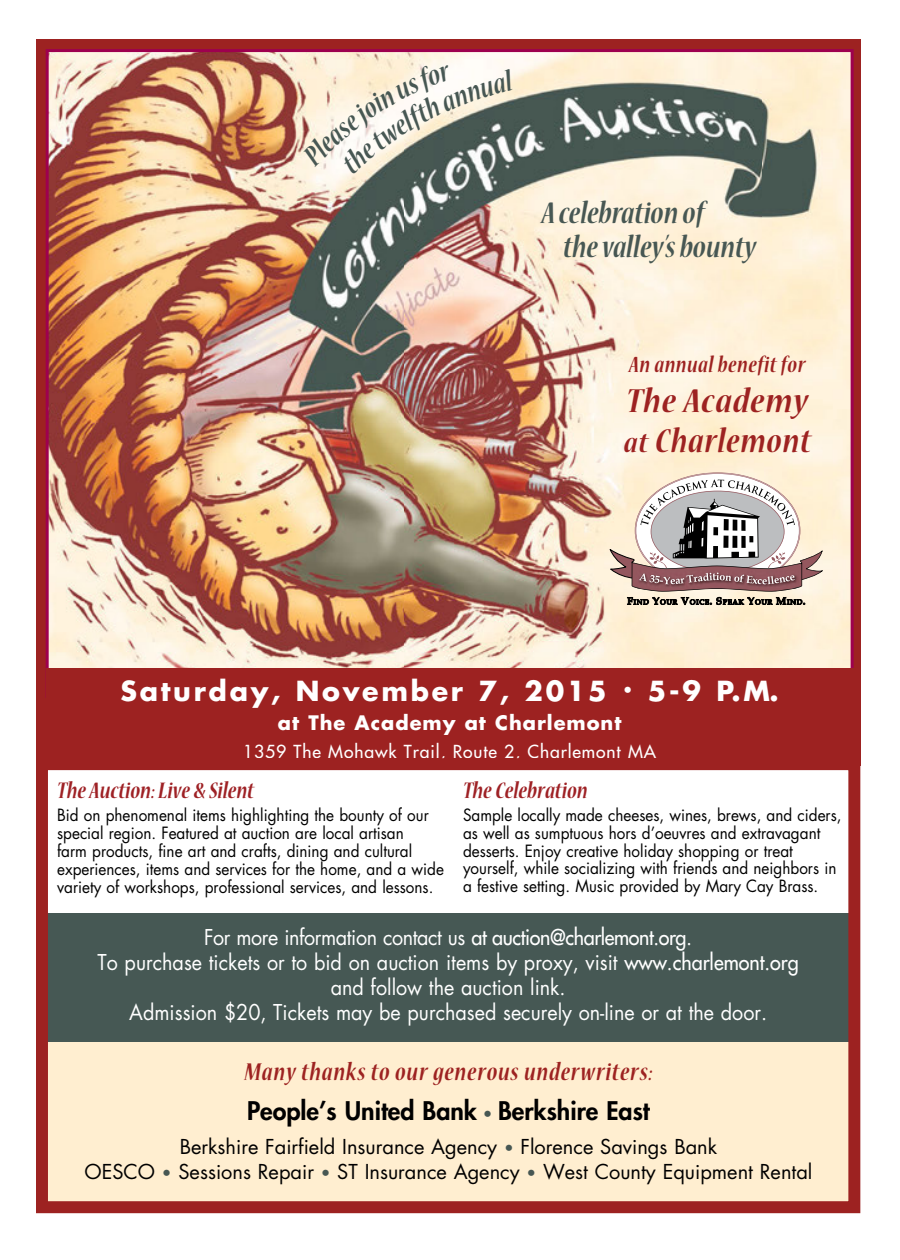
<style>
.page{position:relative;width:900px;height:1260px;background:#fff}
.page>*{position:absolute;margin:0;border:0;box-sizing:border-box;transform-origin:0 0}
.t1{font:italic 700 condensed 37.5px/40px "Nueva Std";letter-spacing:.02em;color:#9d2221;scale:1.13 1}
.t2{font:italic 700 condensed 34px/34px "Nueva Std";color:#475753}
.t3{font:italic 700 condensed 27.5px "Nueva Std";letter-spacing:.03em;color:#9d2221}
.t4{font:700 27px "Futura";letter-spacing:.1em;color:#fff}
.t5{font:italic 700 condensed 25.5px "Nueva Std";color:#9e2125}
.t6{font:800 25px "Futura";color:#000}
.t7{font:italic 700 condensed 25px "Nueva Std";letter-spacing:.02em;color:#9d2221}
.t8{font:21.25px/25px "Futura";color:#fff;text-align:center;scale:.93 1}
.t9{font:20px/25px "Futura";color:#000;text-align:center}
.t10{font:700 19.5px "Futura";letter-spacing:.05em;color:#fff}
.t11{font:17.5px "Futura";letter-spacing:.05em;color:#fff}
.t12{font:16.5px/18px "Futura";color:#000;scale:.93 1}
.s1{font-size:31.5px}
.s2{font-style:inherit}
.s3{font-weight:400;font-size:16.5px;color:#475753}
.s4{font-size:16.5px;color:#475753}
</style>
<div class="page">
<div style="left:43px;top:913px;width:810px;height:145px;background:#465854"></div>
<div style="left:38px;top:1042px;width:821px;height:160px;background:#ffeed0"></div>
<div style="left:36px;top:40px;width:824px;height:726px;background:#9d2221"></div>
<img style="left:50px;top:53px;width:800px;height:615px">
<svg style="left:608px;top:472px;width:215px;height:133px;background:#c3b6ae"></svg>
<div style="left:36px;top:758px;width:824px;height:455px;border:12px solid #9d2221"></div>
<svg style="left:302px;top:65px;width:213px;height:109px;background:#d2cfc3"></svg>
<h2 class="t2" style="left:563px;top:197px;width:194px;text-indent:-21px">A celebration of<br>the valley’s bounty</h2>
<h3 class="t7" style="left:629px;top:353px;width:178px">An annual benefit for</h3>
<h1 class="t1" style="left:624px;top:382px;width:167px">The Academy <span class="s1">at</span> Charlemont</h1>
<h3 class="t4" style="left:121px;top:672px;width:660px">Saturday, November 7, 2015 <sup>•</sup> 5-9 P.M.</h3>
<p class="t10" style="left:278px;top:710px;width:345px">at The Academy at Charlemont</p>
<p class="t11" style="left:243px;top:740px;width:414px">1359 The Mohawk Trail, Route 2, Charlemont MA</p>
<h3 class="t5" style="left:57px;top:780px;width:198px">The Auction: Live &amp; Silent</h3>
<p class="t12" style="left:57px;top:806px;width:417px">Bid on phenomenal items highlighting the bounty of our special region. Featured at auction are local artisan<br>farm products, fine art and crafts, dining and cultural experiences, items and services for the home, and a wide variety of workshops, professional services, and lessons.</p>
<h3 class="t5" style="left:463px;top:779px;width:126px">The Celebration</h3>
<p class="t12" style="left:463px;top:805px;width:409px">Sample locally made cheeses, wines, brews, and ciders, as well as sumptuous hors d’oeuvres and extravagant desserts. Enjoy creative holiday shopping or treat yourself, while socializing with friends and neighbors in a festive setting. Music provided by Mary Cay Brass.</p>
<p class="t8" style="left:98px;top:924px;width:756px">For more information contact us <span class="s2">at auction@charlemont.org</span>.<br>To purchase tickets or to bid on auction items by proxy, visit <span class="s2">www.charlemont.org </span>and follow the auction link.<br>Admission $20, Tickets may be purchased securely on-line or at the door.</p>
<h3 class="t3" style="left:245px;top:1059px;width:409px">Many thanks to our generous underwriters:</h3>
<h3 class="t6" style="left:247px;top:1094px;width:404px">People’s United Bank <span class="s3">•</span> Berkshire East</h3>
<p class="t9" style="left:84px;top:1134px;width:729px">Berkshire Fairfield Insurance Agency <span class="s4">•</span> Florence Savings Bank<br>OESCO <span class="s4">•</span> Sessions Repair <span class="s4">•</span> ST Insurance Agency <span class="s4">•</span> West County Equipment Rental</p>
</div>
